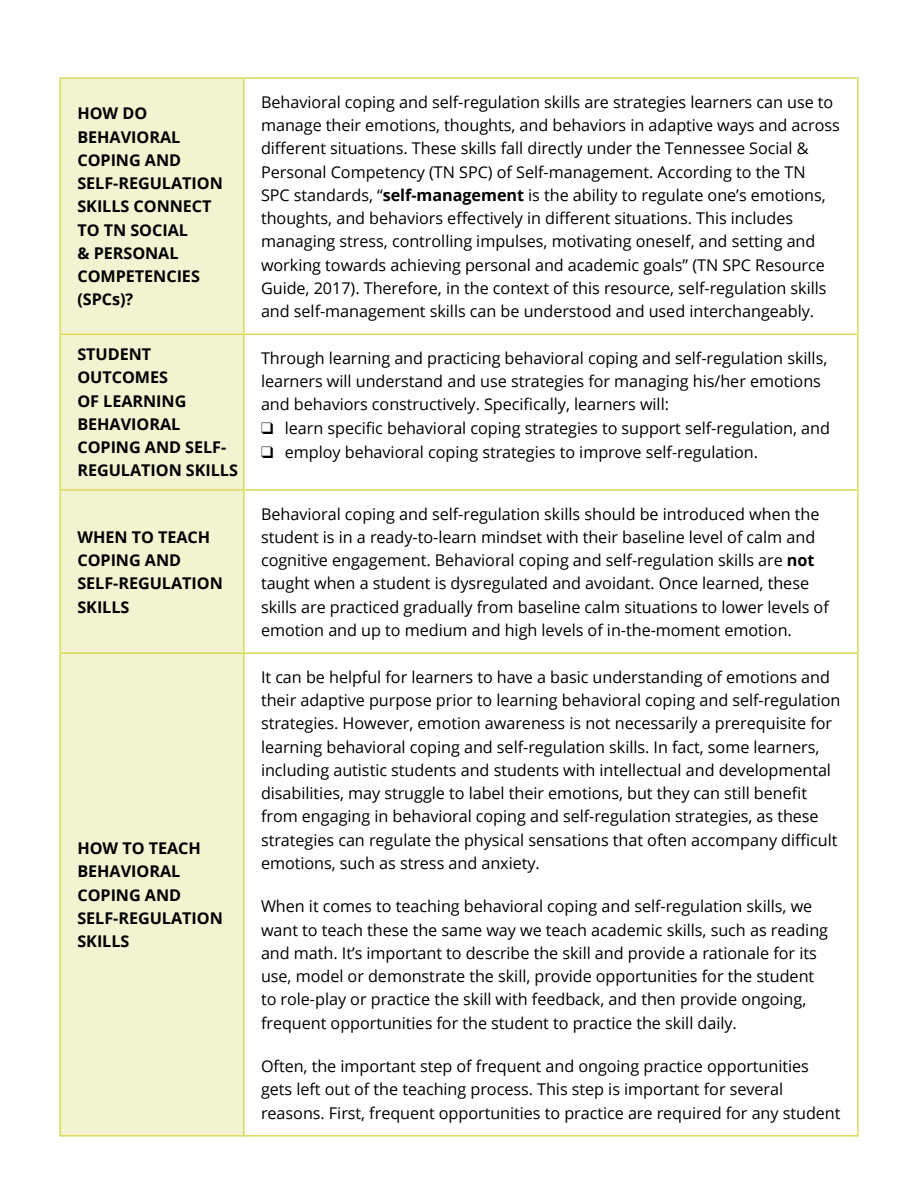
<style>
.page{position:relative;width:918px;height:1188px;background:#fff}
.page>*{position:absolute;margin:0;border:0;box-sizing:border-box;transform-origin:0 0}
.copy{font:16.2px/23.2px "Open Sans";letter-spacing:-.005em;color:#000}
.H2_cap{font:700 16.2px/23.2px "Open Sans";letter-spacing:-.005em;color:#000}
.copy_no_space{font:16.2px/23.2px "Open Sans";letter-spacing:-.005em;color:#000}
.s1{font-weight:700}
</style>
<div class="page">
<div style="left:61px;top:79px;width:182px;height:1056px;background:#f2f3d1"></div>
<hr style="left:59px;top:79px;width:2px;height:255px;background:#d9da55">
<hr style="left:243px;top:79px;width:1px;height:255px;background:#d9da55">
<hr style="left:857px;top:79px;width:2px;height:255px;background:#d9da55">
<hr style="left:59px;top:335px;width:2px;height:154px;background:#d9da55">
<hr style="left:59px;top:334px;width:185px;height:1px;background:#d9da55">
<hr style="left:243px;top:335px;width:1px;height:154px;background:#d9da55">
<hr style="left:244px;top:334px;width:615px;height:1px;background:#d9da55">
<hr style="left:857px;top:335px;width:2px;height:154px;background:#d9da55">
<hr style="left:59px;top:491px;width:2px;height:161px;background:#d9da55">
<hr style="left:59px;top:654px;width:2px;height:481px;background:#d9da55">
<hr style="left:59px;top:489px;width:185px;height:2px;background:#d9da55">
<hr style="left:243px;top:491px;width:1px;height:161px;background:#d9da55">
<hr style="left:243px;top:654px;width:1px;height:481px;background:#d9da55">
<hr style="left:244px;top:489px;width:615px;height:2px;background:#d9da55">
<hr style="left:857px;top:491px;width:2px;height:161px;background:#d9da55">
<hr style="left:857px;top:654px;width:2px;height:481px;background:#d9da55">
<hr style="left:59px;top:652px;width:185px;height:2px;background:#d9da55">
<hr style="left:59px;top:1135px;width:185px;height:2px;background:#d9da55">
<hr style="left:244px;top:652px;width:615px;height:2px;background:#d9da55">
<hr style="left:244px;top:1135px;width:615px;height:2px;background:#d9da55">
<hr style="left:59px;top:77px;width:185px;height:2px;background:#d9da55">
<hr style="left:244px;top:77px;width:615px;height:2px;background:#d9da55">
<h2 class="H2_cap" style="left:77px;top:101px;width:147px">HOW DO<br>BEHAVIORAL<br>COPING AND<br>SELF-REGULATION<br>SKILLS CONNECT<br>TO TN SOCIAL<br>&amp; PERSONAL<br>COMPETENCIES (SPCs)?</h2>
<p class="copy" style="left:261px;top:90px;width:580px">Behavioral coping and self-regulation skills are strategies learners can use to manage their emotions, thoughts, and behaviors in adaptive ways and across different situations. These skills fall directly under the Tennessee Social &amp; Personal Competency (TN SPC) of Self-management. According to the TN<br>SPC standards, “<span class="s1">self-management</span> is the ability to regulate one’s emotions, thoughts, and behaviors effectively in different situations. This includes managing stress, controlling impulses, motivating oneself, and setting and working towards achieving personal and academic goals” (TN SPC Resource Guide, 2017). Therefore, in the context of this resource, self-regulation skills and self-management skills can be understood and used interchangeably.</p>
<h2 class="H2_cap" style="left:77px;top:342px;width:162px">STUDENT<br>OUTCOMES<br>OF LEARNING<br>BEHAVIORAL<br>COPING AND SELF-<br>REGULATION SKILLS</h2>
<p class="copy_no_space" style="left:261px;top:346px;width:568px">Through learning and practicing behavioral coping and self-regulation skills, learners will understand and use strategies for managing his/her emotions and behaviors constructively. Specifically, learners will:</p>
<p class="copy" style="left:261px;top:416px;width:571px">❑ learn specific behavioral coping strategies to support self-regulation, and</p>
<p class="copy" style="left:261px;top:440px;width:499px">❑ employ behavioral coping strategies to improve self-regulation.</p>
<h2 class="H2_cap" style="left:77px;top:525px;width:147px">WHEN TO TEACH<br>COPING AND<br>SELF-REGULATION<br>SKILLS</h2>
<h2 class="H2_cap" style="left:77px;top:836px;width:147px">HOW TO TEACH<br>BEHAVIORAL<br>COPING AND<br>SELF-REGULATION<br>SKILLS</h2>
<p class="copy" style="left:261px;top:502px;width:569px">Behavioral coping and self-regulation skills should be introduced when the student is in a ready-to-learn mindset with their baseline level of calm and cognitive engagement. Behavioral coping and self-regulation skills are <span class="s1">not </span>taught when a student is dysregulated and avoidant. Once learned, these skills are practiced gradually from baseline calm situations to lower levels of emotion and up to medium and high levels of in-the-moment emotion.</p>
<p class="copy" style="left:261px;top:665px;width:581px">It can be helpful for learners to have a basic understanding of emotions and their adaptive purpose prior to learning behavioral coping and self-regulation strategies. However, emotion awareness is not necessarily a prerequisite for learning behavioral coping and self-regulation skills. In fact, some learners, including autistic students and students with intellectual and developmental disabilities, may struggle to label their emotions, but they can still benefit from engaging in behavioral coping and self-regulation strategies, as these strategies can regulate the physical sensations that often accompany difficult emotions, such as stress and anxiety.</p>
<p class="copy" style="left:261px;top:894px;width:569px">When it comes to teaching behavioral coping and self-regulation skills, we want to teach these the same way we teach academic skills, such as reading and math. It’s important to describe the skill and provide a rationale for its use, model or demonstrate the skill, provide opportunities for the student to role-play or practice the skill with feedback, and then provide ongoing, frequent opportunities for the student to practice the skill daily.</p>
<p class="copy" style="left:261px;top:1054px;width:581px">Often, the important step of frequent and ongoing practice opportunities gets left out of the teaching process. This step is important for several reasons. First, frequent opportunities to practice are required for any student</p>
</div>
